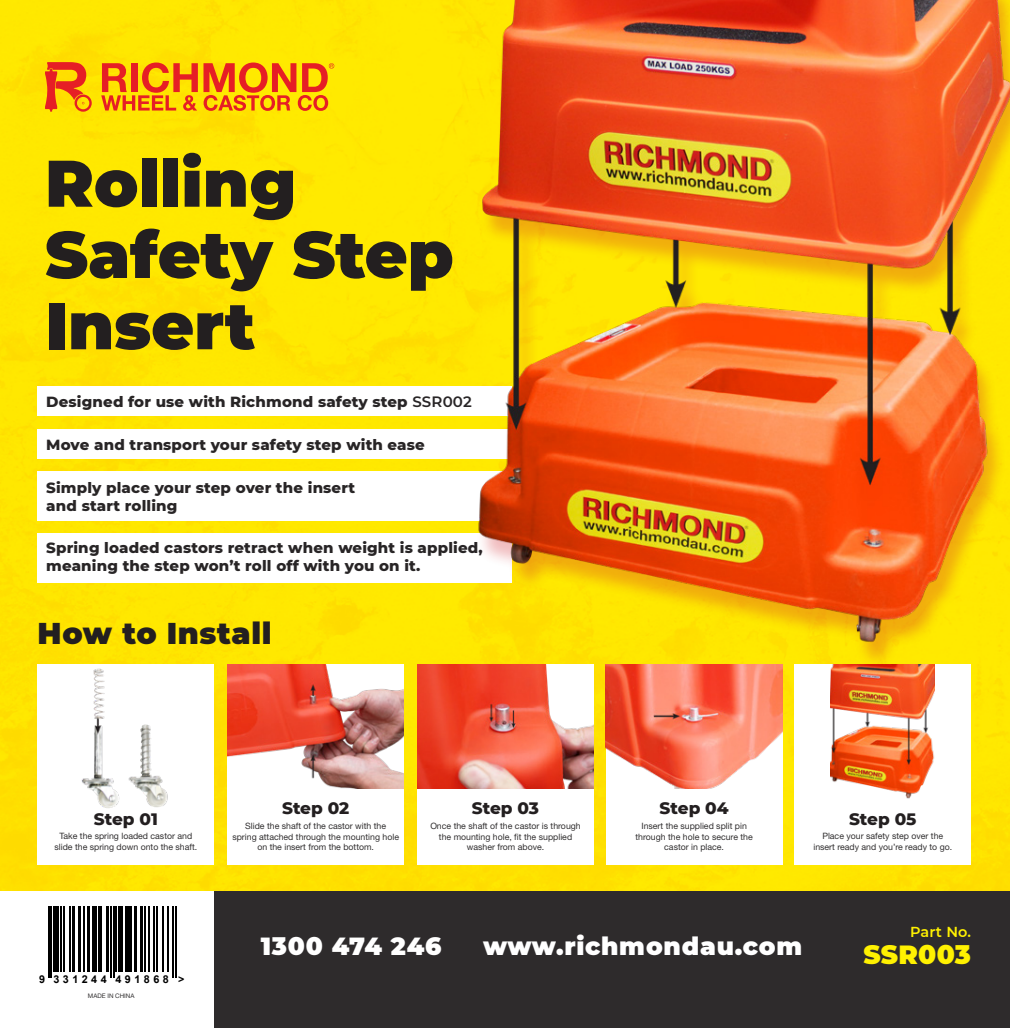
<style>
.page{position:relative;width:1010px;height:1028px;background:#fff}
.page>*{position:absolute;margin:0;border:0;box-sizing:border-box;transform-origin:0 0}
.t1{font:900 65.75px/71.2px "Montserrat";color:#231f20}
.t2{font:900 30px "Montserrat";letter-spacing:.02em;color:#231f20}
.t3{font:900 26.25px "Montserrat";letter-spacing:.01em;color:#fff101}
.t4{font:900 24.75px "Montserrat";letter-spacing:.03em;color:#fff}
.t5{font:800 16.88px "Montserrat";color:#231f20}
.t6{font:800 15px/18px "Montserrat";letter-spacing:.01em;color:#282526}
.t7{font:14.88px "Arial Narrow";letter-spacing:.015em;color:#000}
.t8{font:600 14.5px "Montserrat";letter-spacing:.01em;color:#fff101}
.t9{font:700 10.75px "Arial";letter-spacing:.32em;color:#000}
.t10{font:8.75px/10.5px "Helvetica Neue LT";color:#312f30;text-align:center}
.t11{font:6.25px "Helvetica Neue LT";color:#312f30}
.s1{font-weight:600}
</style>
<div class="page">
<img style="left:0;top:0;width:1010px;height:891px">
<div style="left:38px;top:429px;width:474px;height:30px;background:#fff"></div>
<div style="left:38px;top:386px;width:474px;height:30px;background:#fff"></div>
<div style="left:38px;top:664px;width:176px;height:201px;background:#fff"></div>
<img style="left:81px;top:668px;width:87px;height:140px">
<img style="left:227px;top:664px;width:177px;height:125px">
<img style="left:417px;top:664px;width:177px;height:125px">
<div style="left:227px;top:789px;width:177px;height:76px;background:#fff"></div>
<img style="left:606px;top:669px;width:176px;height:120px">
<div style="left:794px;top:664px;width:177px;height:201px;background:#fff"></div>
<div style="left:214px;top:891px;width:796px;height:137px;background:#2e2b2c"></div>
<svg style="left:45px;top:62px;width:47px;height:50px;background:#f28112"></svg>
<svg style="left:101px;top:62px;width:233px;height:49px;background:#f38d10"></svg>
<img style="left:831px;top:669px;width:104px;height:130px">
<div style="left:38px;top:533px;width:474px;height:49px;background:#fff"></div>
<div style="left:38px;top:471px;width:474px;height:49px;background:#fff"></div>
<img style="left:471px;top:0;width:539px;height:664px">
<hr style="left:48px;top:906px;width:1px;height:66px;background:#000">
<hr style="left:51px;top:906px;width:1px;height:66px;background:#000">
<div style="left:53px;top:906px;width:6px;height:66px;background:#000"></div>
<hr style="left:60px;top:906px;width:2px;height:66px;background:#000">
<hr style="left:63px;top:906px;width:1px;height:66px;background:#000">
<hr style="left:70px;top:906px;width:1px;height:66px;background:#000">
<hr style="left:72px;top:906px;width:3px;height:66px;background:#000">
<hr style="left:78px;top:906px;width:2px;height:66px;background:#000">
<hr style="left:83px;top:906px;width:1px;height:66px;background:#000">
<hr style="left:87px;top:906px;width:3px;height:66px;background:#000">
<hr style="left:93px;top:906px;width:4px;height:66px;background:#000">
<hr style="left:98px;top:906px;width:1px;height:66px;background:#000">
<hr style="left:101px;top:906px;width:1px;height:66px;background:#000">
<hr style="left:106px;top:906px;width:3px;height:66px;background:#000">
<hr style="left:110px;top:906px;width:1px;height:66px;background:#000">
<hr style="left:113px;top:906px;width:1px;height:66px;background:#000">
<hr style="left:116px;top:906px;width:1px;height:66px;background:#000">
<hr style="left:118px;top:906px;width:4px;height:66px;background:#000">
<hr style="left:125px;top:906px;width:4px;height:66px;background:#000">
<hr style="left:130px;top:906px;width:2px;height:66px;background:#000">
<hr style="left:134px;top:906px;width:3px;height:66px;background:#000">
<hr style="left:140px;top:906px;width:3px;height:66px;background:#000">
<hr style="left:144px;top:906px;width:1px;height:66px;background:#000">
<hr style="left:148px;top:906px;width:1px;height:66px;background:#000">
<hr style="left:153px;top:906px;width:2px;height:66px;background:#000">
<hr style="left:156px;top:906px;width:1px;height:66px;background:#000">
<hr style="left:163px;top:906px;width:1px;height:66px;background:#000">
<hr style="left:167px;top:906px;width:1px;height:66px;background:#000">
<hr style="left:172px;top:906px;width:2px;height:66px;background:#000">
<hr style="left:175px;top:906px;width:1px;height:66px;background:#000">
<svg style="left:48px;top:972px;width:4px;height:5px"></svg>
<svg style="left:110px;top:972px;width:4px;height:5px"></svg>
<svg style="left:172px;top:972px;width:4px;height:5px"></svg>
<div style="left:417px;top:789px;width:177px;height:76px;background:#fff"></div>
<div style="left:606px;top:789px;width:176px;height:76px;background:#fff"></div>
<p class="t1" style="left:45px;top:144px;width:410px">Rolling<br>Safety Step<br>Insert</p>
<p class="t6" style="left:46px;top:392px;width:427px">Designed for use with Richmond safety step <span class="s1">SSR002</span></p>
<p class="t6" style="left:46px;top:434px;width:380px">Move and transport your safety step with ease</p>
<p class="t6" style="left:46px;top:477px;width:310px">Simply place your step over the insert and start rolling</p>
<p class="t6" style="left:46px;top:538px;width:438px">Spring loaded castors retract when weight is applied, meaning the step won’t roll off with you on it.</p>
<p class="t2" style="left:38px;top:610px;width:235px">How to Install</p>
<p class="t5" style="left:282px;top:795px;width:69px">Step 02</p>
<p class="t5" style="left:472px;top:795px;width:69px">Step 03</p>
<p class="t10" style="left:430px;top:821px;width:152px">Once the shaft of the castor is through the mounting hole, fit the supplied washer from above.</p>
<p class="t10" style="left:635px;top:821px;width:119px">Insert the supplied split pin through the hole to secure the castor in place.</p>
<p class="t5" style="left:660px;top:795px;width:71px">Step 04</p>
<p class="t5" style="left:94px;top:806px;width:65px">Step 01</p>
<p class="t5" style="left:849px;top:806px;width:69px">Step 05</p>
<p class="t10" style="left:54px;top:831px;width:144px">Take the spring loaded castor and slide the spring down onto the shaft.</p>
<p class="t10" style="left:232px;top:821px;width:168px">Slide the shaft of the castor with the spring attached through the mounting hole on the insert from the bottom.</p>
<p class="t10" style="left:813px;top:831px;width:140px">Place your safety step over the insert ready and you’re ready to go.</p>
<p class="t9" style="left:39px;top:971px;width:147px">9 331244 491868 &gt;</p>
<p class="t7" style="left:59px;top:987px;width:96px">MADE IN CHINA</p>
<p class="t11" style="left:88px;top:991px;width:48px">MADE IN CHINA</p>
<p class="t4" style="left:261px;top:927px;width:182px">1300 474 246</p>
<p class="t4" style="left:483px;top:927px;width:320px">www.richmondau.com</p>
<p class="t8" style="left:910px;top:921px;width:62px">Part No.</p>
<p class="t3" style="left:863px;top:934px;width:109px">SSR003</p>
</div>
